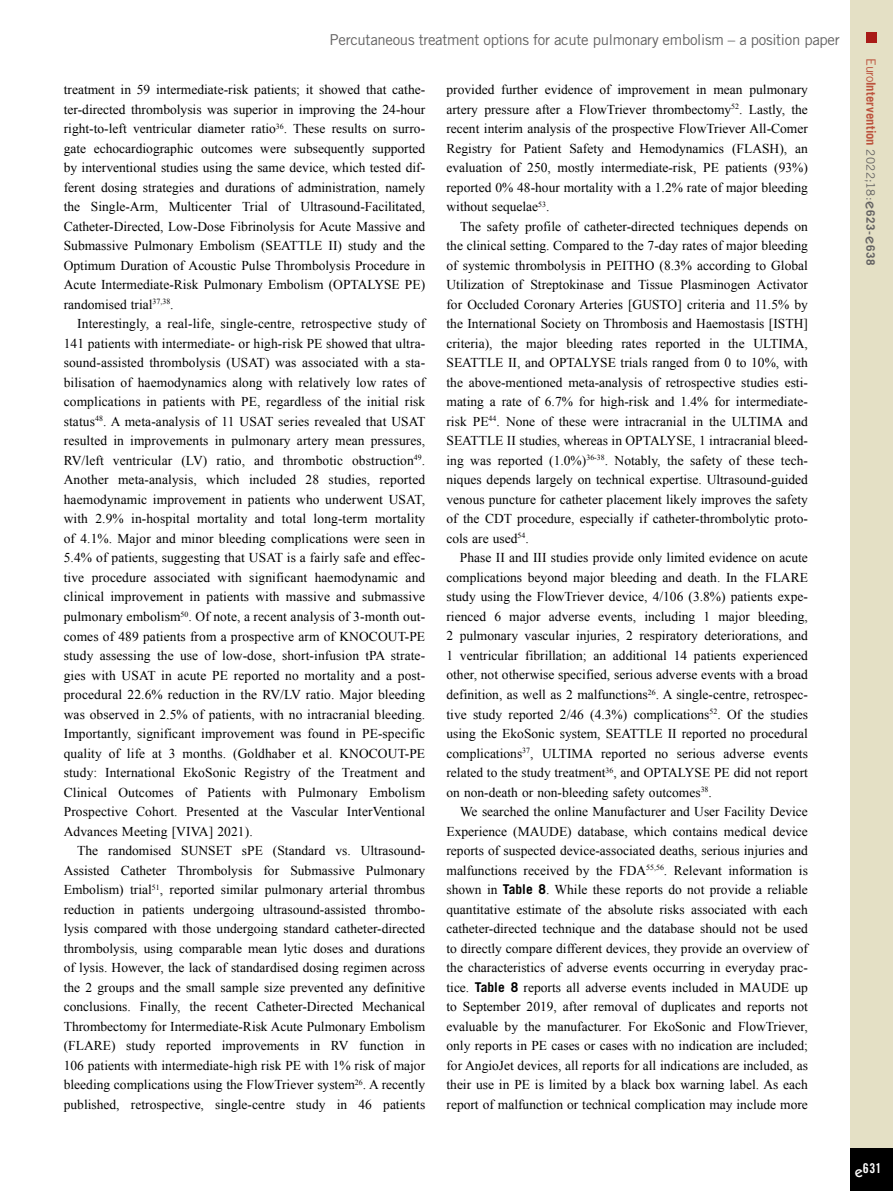
<style>
.page{position:relative;width:893px;height:1191px;background:#fff}
.page>*{position:absolute;margin:0;border:0;box-sizing:border-box;transform-origin:0 0}
.t1{font:15px "Trade Gothic LT Std";letter-spacing:-.02em;color:#646363}
.t2{font:13.5px/19.5px "Times New Roman";color:#000;text-align:justify}
.t3{font:13.5px "Trade Gothic LT Std Bd Cn 20";color:#fff}
.t4{font:700 12.75px "Trade Gothic LT Std";letter-spacing:.005em;color:#bc533d}
.s1{font-family:"Trade Gothic LT Std";font-weight:700}
.s2{font-weight:400}
.s3{font-weight:400;font-size:11.7px;color:#646363}
.s4{font-family:"ITC Kabel Std";font-weight:500;font-size:15px;color:#646363}
.s5{font-size:11.7px;color:#646363}
.s6{font-family:"ITC Kabel Std";font-weight:500;font-size:15px}
</style>
<div class="page">
<div style="left:850px;top:0;width:43px;height:1191px;background:#e4e0c5"></div>
<div style="left:850px;top:1148px;width:43px;height:43px;background:#000"></div>
<div style="left:866px;top:32px;width:11px;height:10px;background:#a91b18"></div>
<p class="t1" style="left:330px;top:30px;width:512px">Percutaneous treatment options for acute pulmonary embolism – a position paper</p>
<p class="t2" style="left:64px;top:80px;width:363px">treatment in 59 intermediate-risk patients; it showed that cathe&shy;ter-directed thrombolysis was superior in improving the 24-hour right-to-left ventricular diameter ratio<sup>36</sup>. These results on surro&shy;gate echocardiographic outcomes were subsequently supported by interventional studies using the same device, which tested dif&shy;ferent dosing strategies and durations of administration, namely the Single-Arm, Multicenter Trial of Ultrasound-Facilitated, Catheter-Directed, Low-Dose Fibrinolysis for Acute Massive and Submassive Pulmonary Embolism (SEATTLE II) study and the Optimum Duration of Acoustic Pulse Thrombolysis Procedure in Acute Intermediate-Risk Pulmonary Embolism (OPTALYSE PE) randomised trial<sup>37,38</sup>.</p>
<p class="t2" style="left:64px;top:314px;width:363px;text-indent:14px">Interestingly, a real-life, single-centre, retrospective study of 141 patients with intermediate- or high-risk PE showed that ultra&shy;sound-assisted thrombolysis (USAT) was associated with a sta&shy;bilisation of haemodynamics along with relatively low rates of complications in patients with PE, regardless of the initial risk status<sup>48</sup>. A meta-analysis of 11 USAT series revealed that USAT resulted in improvements in pulmonary artery mean pressures, RV/left ventricular (LV) ratio, and thrombotic obstruction<sup>49</sup>.<br>Another meta-analysis, which included 28 studies, reported haemodynamic improvement in patients who underwent USAT, with 2.9% in-hospital mortality and total long-term mortality of 4.1%. Major and minor bleeding complications were seen in 5.4% of patients, suggesting that USAT is a fairly safe and effec&shy;tive procedure associated with significant haemodynamic and clinical improvement in patients with massive and submassive pulmonary embolism<sup>50</sup>. Of note, a recent analysis of 3-month out&shy;comes of 489 patients from a prospective arm of KNOCOUT-PE study assessing the use of low-dose, short-infusion tPA strate&shy;gies with USAT in acute PE reported no mortality and a post&shy;procedural 22.6% reduction in the RV/LV ratio. Major bleeding was observed in 2.5% of patients, with no intracranial bleeding.<br>Importantly, significant improvement was found in PE-specific quality of life at 3 months. (Goldhaber et al. KNOCOUT-PE study: International EkoSonic Registry of the Treatment and Clinical Outcomes of Patients with Pulmonary Embolism Prospective Cohort. Presented at the Vascular InterVentional Advances Meeting [VIVA] 2021).</p>
<p class="t2" style="left:64px;top:840px;width:363px;text-indent:14px">The randomised SUNSET sPE (Standard vs. Ultrasound-Assisted Catheter Thrombolysis for Submassive Pulmonary Embolism) trial<sup>51</sup>, reported similar pulmonary arterial thrombus reduction in patients undergoing ultrasound-assisted thrombo&shy;lysis compared with those undergoing standard catheter-directed thrombolysis, using comparable mean lytic doses and durations of lysis. However, the lack of standardised dosing regimen across the 2 groups and the small sample size prevented any definitive conclusions. Finally, the recent Catheter-Directed Mechanical Thrombectomy for Intermediate-Risk Acute Pulmonary Embolism (FLARE) study reported improvements in RV function in 106 patients with intermediate-high risk PE with 1% risk of major bleeding complications using the FlowTriever system<sup>26</sup>. A recently published, retrospective, single-centre study in 46 patients</p>
<p class="t2" style="left:446px;top:80px;width:363px">provided further evidence of improvement in mean pulmonary artery pressure after a FlowTriever thrombectomy<sup>52</sup>. Lastly, the recent interim analysis of the prospective FlowTriever All-Comer Registry for Patient Safety and Hemodynamics (FLASH), an evaluation of 250, mostly intermediate-risk, PE patients (93%) reported 0% 48-hour mortality with a 1.2% rate of major bleeding without sequelae<sup>53</sup>.</p>
<p class="t2" style="left:446px;top:216px;width:363px;text-indent:14px">The safety profile of catheter-directed techniques depends on the clinical setting. Compared to the 7-day rates of major bleeding of systemic thrombolysis in PEITHO (8.3% according to Global Utilization of Streptokinase and Tissue Plasminogen Activator for Occluded Coronary Arteries [GUSTO] criteria and 11.5% by the International Society on Thrombosis and Haemostasis [ISTH] criteria), the major bleeding rates reported in the ULTIMA, SEATTLE II, and OPTALYSE trials ranged from 0 to 10%, with the above-mentioned meta-analysis of retrospective studies esti&shy;mating a rate of 6.7% for high-risk and 1.4% for intermediate&shy;risk PE<sup>44</sup>. None of these were intracranial in the ULTIMA and SEATTLE II studies, whereas in OPTALYSE, 1 intracranial bleed&shy;ing was reported (1.0%)<sup>36-38</sup>. Notably, the safety of these tech&shy;niques depends largely on technical expertise. Ultrasound-guided venous puncture for catheter placement likely improves the safety of the CDT procedure, especially if catheter-thrombolytic proto&shy;cols are used<sup>54</sup>.</p>
<p class="t2" style="left:446px;top:548px;width:363px;text-indent:14px">Phase II and III studies provide only limited evidence on acute complications beyond major bleeding and death. In the FLARE study using the FlowTriever device, 4/106 (3.8%) patients expe&shy;rienced 6 major adverse events, including 1 major bleeding, 2 pulmonary vascular injuries, 2 respiratory deteriorations, and 1 ventricular fibrillation; an additional 14 patients experienced other, not otherwise specified, serious adverse events with a broad definition, as well as 2 malfunctions<sup>26</sup>. A single-centre, retrospec&shy;tive study reported 2/46 (4.3%) complications<sup>52</sup>. Of the studies using the EkoSonic system, SEATTLE II reported no procedural complications<sup>37</sup>, ULTIMA reported no serious adverse events related to the study treatment<sup>36</sup>, and OPTALYSE PE did not report on non-death or non-bleeding safety outcomes<sup>38</sup>.</p>
<p class="t2" style="left:446px;top:801px;width:363px;text-indent:14px">We searched the online Manufacturer and User Facility Device Experience (MAUDE) database, which contains medical device reports of suspected device-associated deaths, serious injuries and malfunctions received by the FDA<sup>55,56</sup>. Relevant information is shown in <span class="s1">Table 8</span>. While these reports do not provide a reliable quantitative estimate of the absolute risks associated with each catheter-directed technique and the database should not be used to directly compare different devices, they provide an overview of the characteristics of adverse events occurring in everyday prac&shy;tice. <span class="s1">Table 8</span> reports all adverse events included in MAUDE up to September 2019, after removal of duplicates and reports not evaluable by the manufacturer. For EkoSonic and FlowTriever, only reports in PE cases or cases with no indication are included; for AngioJet devices, all reports for all indications are included, as their use in PE is limited by a black box warning label. As each report of malfunction or technical complication may include more</p>
<p class="t4" style="left:879px;top:58px;width:208px;rotate:90deg"><span class="s2">Euro</span>Intervention <span class="s3">2022;18:</span><span class="s4">e</span><span class="s5">623-</span><span class="s4">e</span><span class="s5">638</span></p>
<p class="t3" style="left:855px;top:1160px;width:28px"><span class="s6">e</span>631</p>
</div>
